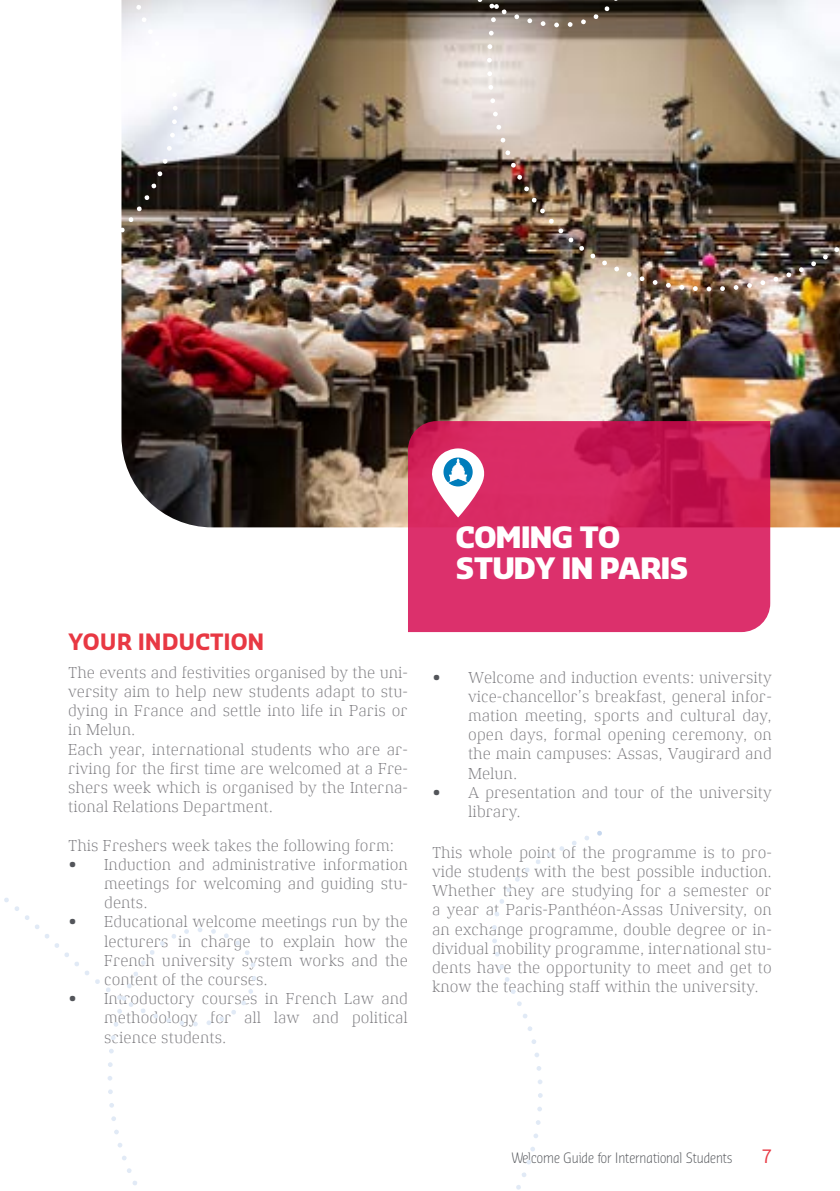
<style>
.page{position:relative;width:840px;height:1191px;background:#fff}
.page>*{position:absolute;margin:0;border:0;box-sizing:border-box;transform-origin:0 0}
.t1{font:900 28.8px/31.2px "Sansa Pro";letter-spacing:-.02em;color:#fff}
.t2{font:700 22px "Sansa Pro";color:#e83843}
.t3{font:18px "Sansa Con Pro";color:#e83843}
.t4{font:300 16px/19.2px "Xenois Serif Pro";color:#7f7e82;text-align:justify}
.t5{font:300 14px "Sansa Con Pro";color:#53555a}
.s1{font-size:18px;color:#53555a}
</style>
<div class="page">
<img style="left:121px;top:291px;width:718px;height:236px">
<svg style="left:408px;top:421px;width:361px;height:211px;background:#d52964"></svg>
<img style="left:121px;top:0;width:718px;height:291px">
<svg style="left:4px;top:836px;width:585px;height:354px"></svg>
<svg style="left:597px;top:831px;width:4px;height:4px"></svg>
<svg style="left:431px;top:448px;width:53px;height:69px"></svg>
<h2 class="t2" style="left:68px;top:627px;width:198px">YOUR INDUCTION</h2>
<p class="t4" style="left:68px;top:662px;width:341px;text-align:left">The events and festivities organised by the uni&shy;versity aim to help new students adapt to stu&shy;dying in France and settle into life in Paris or in Melun.<br>Each year, international students who are ar&shy;riving for the first time are welcomed at a Fre&shy;shers week which is organised by the Interna&shy;tional Relations Department.</p>
<p class="t4" style="left:68px;top:835px;width:327px">This Freshers week takes the following form:</p>
<p class="t4" style="left:104px;top:854px;width:305px;text-indent:-36px"><span class="s1">•</span> Induction and administrative information meetings for welcoming and guiding stu&shy;dents.</p>
<p class="t4" style="left:104px;top:912px;width:305px;text-indent:-36px"><span class="s1">•</span> Educational welcome meetings run by the lecturers in charge to explain how the French university system works and the content of the courses.</p>
<p class="t4" style="left:104px;top:989px;width:305px;text-indent:-36px"><span class="s1">•</span> Introductory courses in French Law and methodology for all law and political science students.</p>
<h1 class="t1" style="left:455px;top:520px;width:234px">COMING TO<br>STUDY IN PARIS</h1>
<p class="t4" style="left:468px;top:667px;width:305px;text-indent:-36px"><span class="s1">•</span> Welcome and induction events: university vice-chancellor’s breakfast, general infor&shy;mation meeting, sports and cultural day, open days, formal opening ceremony, on the main campuses: Assas, Vaugirard and Melun.</p>
<p class="t4" style="left:468px;top:783px;width:305px;text-indent:-36px"><span class="s1">•</span> A presentation and tour of the university library.</p>
<p class="t4" style="left:432px;top:843px;width:341px">This whole point of the programme is to pro&shy;vide students with the best possible induction.<br>Whether they are studying for a semester or a year at Paris-Panthéon-Assas University, on an exchange programme, double degree or in&shy;dividual mobility programme, international stu&shy;dents have the opportunity to meet and get to know the teaching staff within the university.</p>
<p class="t5" style="left:511px;top:1148px;width:221px">Welcome Guide for International Students</p>
<p class="t3" style="left:761px;top:1144px;width:11px">7</p>
</div>
